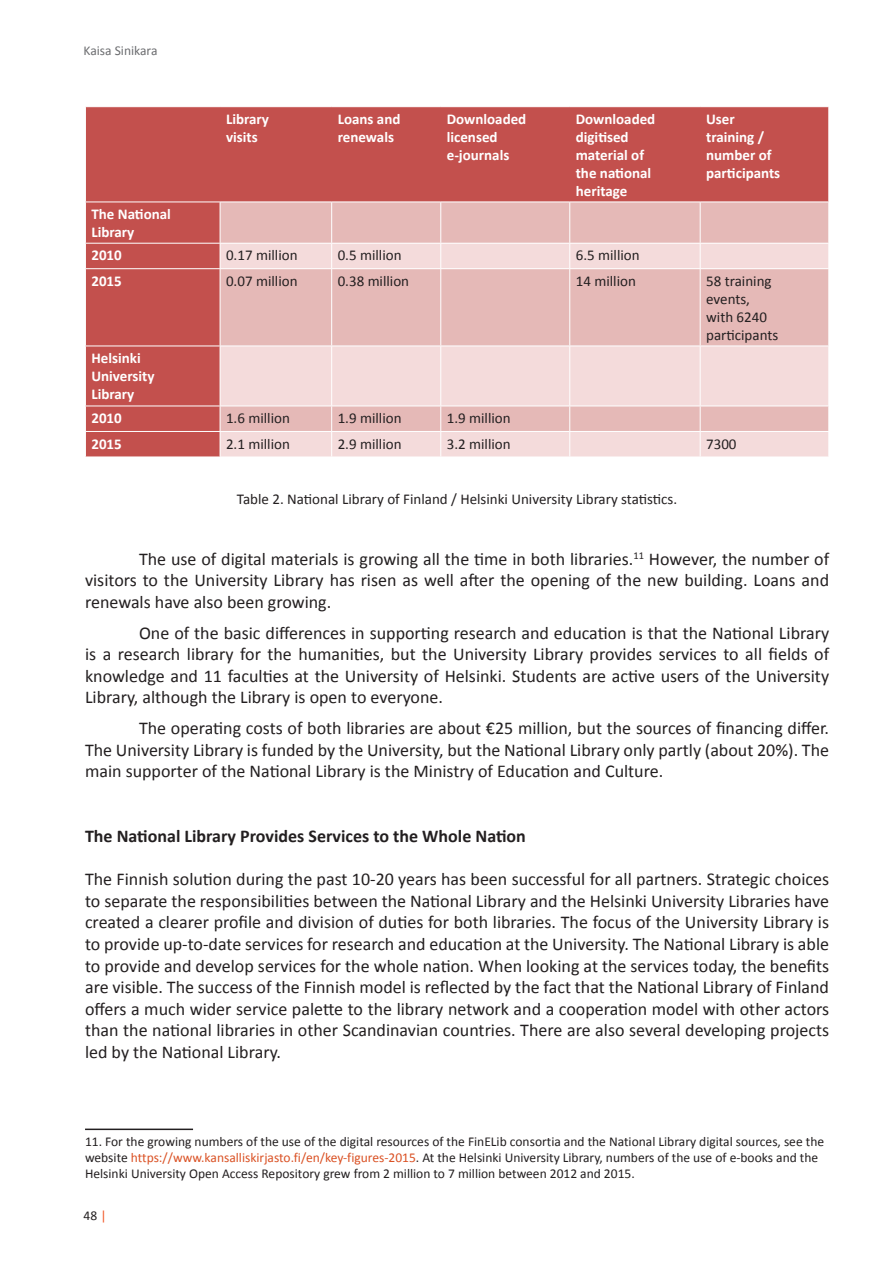
<style>
.page{position:relative;width:893px;height:1263px;background:#fff}
.page>*{position:absolute;margin:0;border:0;box-sizing:border-box;transform-origin:0 0}
.t1{font:18px/21.6px "Calibri";color:#231f20;text-align:justify}
.t2{font:700 18px "Calibri";color:#231f20}
.t3{font:15px/18px "Calibri";color:#231f20}
.t4{font:700 15px/18px "Calibri";color:#fff}
.t5{font:13.5px/16.2px "Calibri";color:#231f20}
.t6{font:13.5px "Calibri";color:#6c6d70}
.s1{color:#da5124}
.s2{color:#f15929}
</style>
<div class="page">
<div style="left:86px;top:107px;width:742px;height:350px;background:#c3504d"></div>
<div style="left:221px;top:203px;width:607px;height:40px;background:#e5b9b7"></div>
<svg style="left:221px;top:244px;width:607px;height:213px;background:#eccbca"></svg>
<hr style="left:85px;top:202px;width:135px;height:1px;background:#fff">
<hr style="left:220px;top:202px;width:112px;height:1px;background:#fff">
<hr style="left:220px;top:202px;width:1px;height:41px;background:#fff">
<hr style="left:332px;top:202px;width:109px;height:1px;background:#fff">
<hr style="left:331px;top:202px;width:1px;height:41px;background:#fff">
<hr style="left:441px;top:202px;width:129px;height:1px;background:#fff">
<hr style="left:440px;top:202px;width:1px;height:41px;background:#fff">
<hr style="left:570px;top:202px;width:130px;height:1px;background:#fff">
<hr style="left:569px;top:202px;width:1px;height:41px;background:#fff">
<hr style="left:700px;top:202px;width:129px;height:1px;background:#fff">
<hr style="left:700px;top:202px;width:1px;height:41px;background:#fff">
<hr style="left:85px;top:243px;width:135px;height:1px;background:#fff">
<hr style="left:220px;top:243px;width:112px;height:1px;background:#fff">
<svg style="left:220px;top:244px;width:1px;height:24px"></svg>
<hr style="left:332px;top:243px;width:109px;height:1px;background:#fff">
<svg style="left:331px;top:244px;width:1px;height:24px"></svg>
<hr style="left:441px;top:243px;width:129px;height:1px;background:#fff">
<svg style="left:440px;top:244px;width:1px;height:24px"></svg>
<hr style="left:570px;top:243px;width:130px;height:1px;background:#fff">
<svg style="left:569px;top:244px;width:1px;height:24px"></svg>
<hr style="left:700px;top:243px;width:129px;height:1px;background:#fff">
<svg style="left:700px;top:244px;width:1px;height:24px"></svg>
<svg style="left:828px;top:244px;width:1px;height:24px"></svg>
<hr style="left:85px;top:268px;width:135px;height:1px;background:#fff">
<hr style="left:220px;top:268px;width:112px;height:1px;background:#fff">
<hr style="left:220px;top:269px;width:1px;height:77px;background:#fff">
<hr style="left:332px;top:268px;width:109px;height:1px;background:#fff">
<hr style="left:331px;top:269px;width:1px;height:77px;background:#fff">
<hr style="left:441px;top:268px;width:129px;height:1px;background:#fff">
<hr style="left:440px;top:269px;width:1px;height:77px;background:#fff">
<hr style="left:570px;top:268px;width:130px;height:1px;background:#fff">
<hr style="left:569px;top:269px;width:1px;height:77px;background:#fff">
<hr style="left:700px;top:268px;width:129px;height:1px;background:#fff">
<hr style="left:700px;top:269px;width:1px;height:77px;background:#fff">
<hr style="left:85px;top:346px;width:135px;height:1px;background:#fff">
<hr style="left:220px;top:346px;width:112px;height:1px;background:#fff">
<hr style="left:220px;top:346px;width:1px;height:60px;background:#fff">
<hr style="left:332px;top:346px;width:109px;height:1px;background:#fff">
<hr style="left:331px;top:346px;width:1px;height:60px;background:#fff">
<hr style="left:441px;top:346px;width:129px;height:1px;background:#fff">
<hr style="left:440px;top:346px;width:1px;height:60px;background:#fff">
<hr style="left:570px;top:346px;width:130px;height:1px;background:#fff">
<hr style="left:569px;top:346px;width:1px;height:60px;background:#fff">
<hr style="left:700px;top:346px;width:129px;height:1px;background:#fff">
<hr style="left:700px;top:346px;width:1px;height:60px;background:#fff">
<hr style="left:85px;top:406px;width:135px;height:1px;background:#fff">
<hr style="left:220px;top:406px;width:112px;height:1px;background:#fff">
<hr style="left:332px;top:406px;width:109px;height:1px;background:#fff">
<hr style="left:441px;top:406px;width:129px;height:1px;background:#fff">
<hr style="left:570px;top:406px;width:130px;height:1px;background:#fff">
<hr style="left:700px;top:406px;width:129px;height:1px;background:#fff">
<hr style="left:85px;top:431px;width:135px;height:1px;background:#fff">
<hr style="left:220px;top:431px;width:112px;height:1px;background:#fff">
<svg style="left:220px;top:406px;width:1px;height:51px"></svg>
<hr style="left:332px;top:431px;width:109px;height:1px;background:#fff">
<svg style="left:331px;top:406px;width:1px;height:51px"></svg>
<hr style="left:441px;top:431px;width:129px;height:1px;background:#fff">
<svg style="left:440px;top:406px;width:1px;height:51px"></svg>
<hr style="left:570px;top:431px;width:130px;height:1px;background:#fff">
<svg style="left:569px;top:406px;width:1px;height:51px"></svg>
<hr style="left:700px;top:431px;width:129px;height:1px;background:#fff">
<svg style="left:700px;top:406px;width:1px;height:51px"></svg>
<svg style="left:828px;top:406px;width:1px;height:50px"></svg>
<hr style="left:85px;top:1128px;width:108px;height:2px;background:#231f20">
<p class="t6" style="left:84px;top:42px;width:75px">Kaisa Sinikara</p>
<p class="t4" style="left:226px;top:110px;width:44px">Library visits</p>
<p class="t4" style="left:338px;top:110px;width:64px">Loans and renewals</p>
<p class="t4" style="left:447px;top:110px;width:81px">Downloaded licensed e-journals</p>
<p class="t4" style="left:576px;top:110px;width:81px">Downloaded digitised material of the national heritage</p>
<p class="t4" style="left:706px;top:110px;width:76px">User training / number of participants</p>
<p class="t4" style="left:91px;top:205px;width:81px">The National<br>Library</p>
<p class="t4" style="left:91px;top:246px;width:32px">2010</p>
<p class="t3" style="left:226px;top:246px;width:73px">0.17 million</p>
<p class="t3" style="left:338px;top:246px;width:65px">0.5 million</p>
<p class="t3" style="left:576px;top:246px;width:65px">6.5 million</p>
<p class="t4" style="left:91px;top:272px;width:32px">2015</p>
<p class="t3" style="left:226px;top:272px;width:73px">0.07 million</p>
<p class="t3" style="left:338px;top:272px;width:73px">0.38 million</p>
<p class="t3" style="left:576px;top:272px;width:62px">14 million</p>
<p class="t3" style="left:706px;top:272px;width:74px">58 training events, with 6240 participants</p>
<p class="t4" style="left:91px;top:349px;width:65px">Helsinki<br>University<br>Library</p>
<p class="t4" style="left:91px;top:409px;width:32px">2010</p>
<p class="t3" style="left:226px;top:409px;width:65px">1.6 million</p>
<p class="t3" style="left:338px;top:409px;width:65px">1.9 million</p>
<p class="t3" style="left:447px;top:409px;width:65px">1.9 million</p>
<p class="t4" style="left:91px;top:435px;width:32px">2015</p>
<p class="t3" style="left:226px;top:435px;width:65px">2.1 million</p>
<p class="t3" style="left:338px;top:435px;width:65px">2.9 million</p>
<p class="t3" style="left:447px;top:435px;width:65px">3.2 million</p>
<p class="t3" style="left:706px;top:435px;width:32px">7300</p>
<p class="t3" style="left:237px;top:490px;width:442px">Table 2. National Library of Finland / Helsinki University Library statistics.</p>
<p class="t1" style="left:85px;top:548px;width:746px;text-indent:54px">The use of digital materials is growing all the time in both libraries.<sup>11</sup> However, the number of visitors to the University Library has risen as well after the opening of the new building. Loans and renewals have also been growing.</p>
<p class="t1" style="left:85px;top:622px;width:746px;text-indent:54px">One of the basic differences in supporting research and education is that the National Library is a research library for the humanities, but the University Library provides services to all fields of knowledge and 11 faculties at the University of Helsinki. Students are active users of the University Library, although the Library is open to everyone.</p>
<p class="t1" style="left:85px;top:717px;width:746px;text-indent:54px">The operating costs of both libraries are about €25 million, but the sources of financing differ.<br>The University Library is funded by the University, but the National Library only partly (about 20%). The main supporter of the National Library is the Ministry of Education and Culture.</p>
<p class="t2" style="left:85px;top:824px;width:442px">The National Library Provides Services to the Whole Nation</p>
<p class="t1" style="left:85px;top:868px;width:746px">The Finnish solution during the past 10-20 years has been successful for all partners. Strategic choices to separate the responsibilities between the National Library and the Helsinki University Libraries have created a clearer profile and division of duties for both libraries. The focus of the University Library is to provide up-to-date services for research and education at the University. The National Library is able to provide and develop services for the whole nation. When looking at the services today, the benefits are visible. The success of the Finnish model is reflected by the fact that the National Library of Finland offers a much wider service palette to the library network and a cooperation model with other actors than the national libraries in other Scandinavian countries. There are also several developing projects led by the National Library.</p>
<p class="t5" style="left:85px;top:1133px;width:741px">11. For the growing numbers of the use of the digital resources of the FinELib consortia and the National Library digital sources, see the website <span class="s1">https://www.kansalliskirjasto.fi/en/key-figures-2015</span>. At the Helsinki University Library, numbers of the use of e-books and the<br>Helsinki University Open Access Repository grew from 2 million to 7 million between 2012 and 2015.</p>
<p class="t5" style="left:84px;top:1208px;width:24px">48 <span class="s2">|</span></p>
</div>
